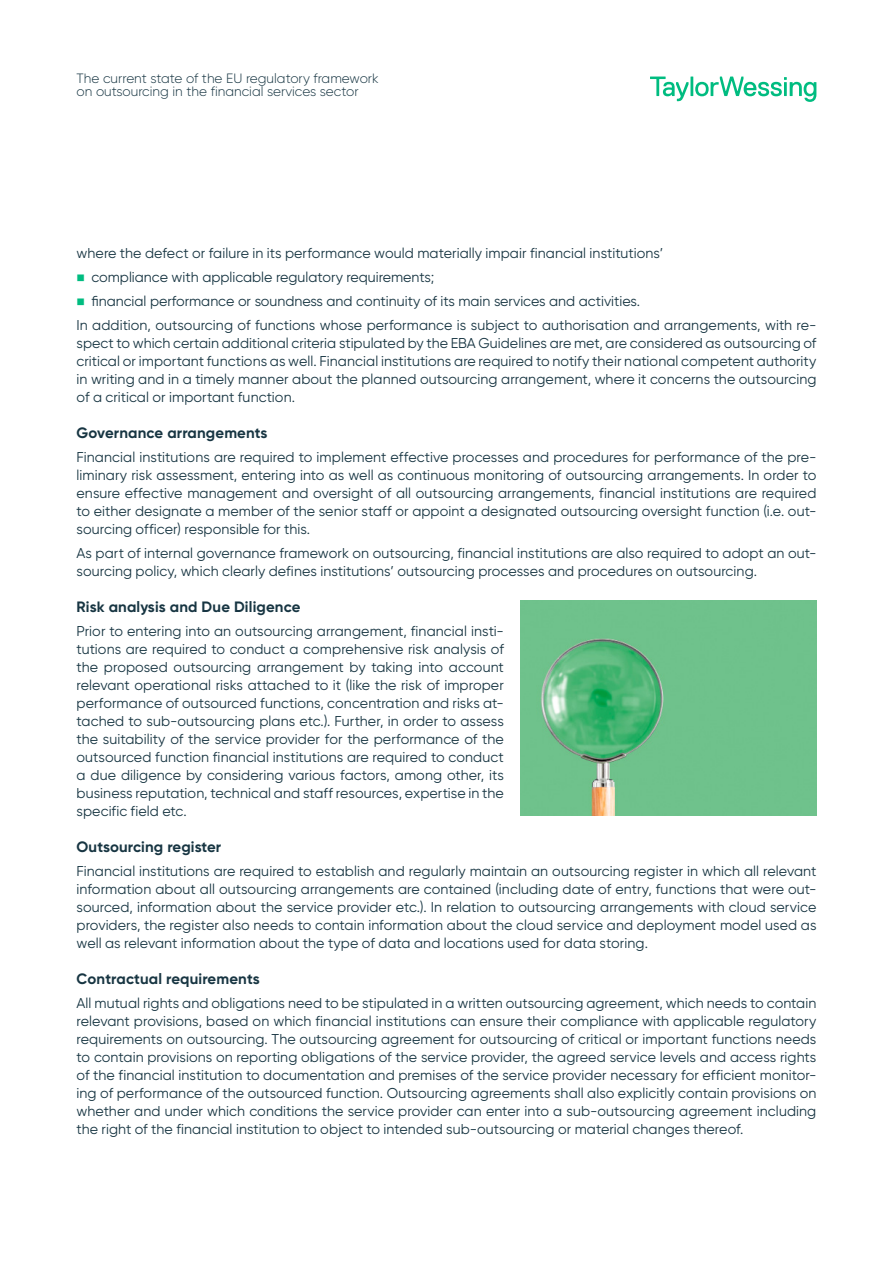
<style>
.page{position:relative;width:893px;height:1263px;background:#fff}
.page>*{position:absolute;margin:0;border:0;box-sizing:border-box;transform-origin:0 0}
.t1{font:700 15px "Gilroy";letter-spacing:.01em;color:#173542}
.t2{font:14.25px/18px "Gilroy";letter-spacing:.005em;color:#173542;text-align:justify}
.t3{font:300 13.5px/13.5px "Gilroy";color:#173542}
.s1{color:#00bc80}
</style>
<div class="page">
<svg style="left:650px;top:77px;width:166px;height:25px"></svg>
<img style="left:521px;top:601px;width:295px;height:214px">
<p class="t3" style="left:77px;top:71px;width:304px">The current state of the EU regulatory framework on outsourcing in the financial services sector</p>
<p class="t2" style="left:77px;top:244px;width:588px">where the defect or failure in its performance would materially impair financial institutions’</p>
<p class="t2" style="left:77px;top:268px;width:359px"><span class="s1">■</span> compliance with applicable regulatory requirements;</p>
<p class="t2" style="left:77px;top:289px;width:741px;line-height:24px"><span class="s1">■</span> financial performance or soundness and continuity of its main services and activities.<br>In addition, outsourcing of functions whose performance is subject to authorisation and arrangements, with re-</p>
<p class="t2" style="left:77px;top:334px;width:741px">spect to which certain additional criteria stipulated by the EBA Guidelines are met, are considered as outsourcing of critical or important functions as well. Financial institutions are required to notify their national competent authority in writing and in a timely manner about the planned outsourcing arrangement, where it concerns the outsourcing of a critical or important function.</p>
<p class="t1" style="left:77px;top:423px;width:193px">Governance arrangements</p>
<p class="t2" style="left:77px;top:448px;width:741px">Financial institutions are required to implement effective processes and procedures for performance of the pre&shy;liminary risk assessment, entering into as well as continuous monitoring of outsourcing arrangements. In order to ensure effective management and oversight of all outsourcing arrangements, financial institutions are required to either designate a member of the senior staff or appoint a designated outsourcing oversight function (i.e. out&shy;sourcing officer) responsible for this.</p>
<p class="t2" style="left:77px;top:544px;width:741px">As part of internal governance framework on outsourcing, financial institutions are also required to adopt an out&shy;sourcing policy, which clearly defines institutions’ outsourcing processes and procedures on outsourcing.</p>
<p class="t1" style="left:77px;top:597px;width:225px">Risk analysis and Due Diligence</p>
<p class="t2" style="left:77px;top:622px;width:429px">Prior to entering into an outsourcing arrangement, financial insti&shy;tutions are required to conduct a comprehensive risk analysis of the proposed outsourcing arrangement by taking into account relevant operational risks attached to it (like the risk of improper performance of outsourced functions, concentration and risks at&shy;tached to sub-outsourcing plans etc.). Further, in order to assess the suitability of the service provider for the performance of the outsourced function financial institutions are required to conduct a due diligence by considering various factors, among other, its business reputation, technical and staff resources, expertise in the specific field etc.</p>
<p class="t1" style="left:77px;top:837px;width:146px">Outsourcing register</p>
<p class="t2" style="left:77px;top:862px;width:741px">Financial institutions are required to establish and regularly maintain an outsourcing register in which all relevant information about all outsourcing arrangements are contained (including date of entry, functions that were out&shy;sourced, information about the service provider etc.). In relation to outsourcing arrangements with cloud service providers, the register also needs to contain information about the cloud service and deployment model used as well as relevant information about the type of data and locations used for data storing.</p>
<p class="t1" style="left:77px;top:969px;width:185px">Contractual requirements</p>
<p class="t2" style="left:77px;top:994px;width:741px">All mutual rights and obligations need to be stipulated in a written outsourcing agreement, which needs to contain relevant provisions, based on which financial institutions can ensure their compliance with applicable regulatory requirements on outsourcing. The outsourcing agreement for outsourcing of critical or important functions needs to contain provisions on reporting obligations of the service provider, the agreed service levels and access rights of the financial institution to documentation and premises of the service provider necessary for efficient monitor&shy;ing of performance of the outsourced function. Outsourcing agreements shall also explicitly contain provisions on whether and under which conditions the service provider can enter into a sub-outsourcing agreement including the right of the financial institution to object to intended sub-outsourcing or material changes thereof.</p>
</div>
